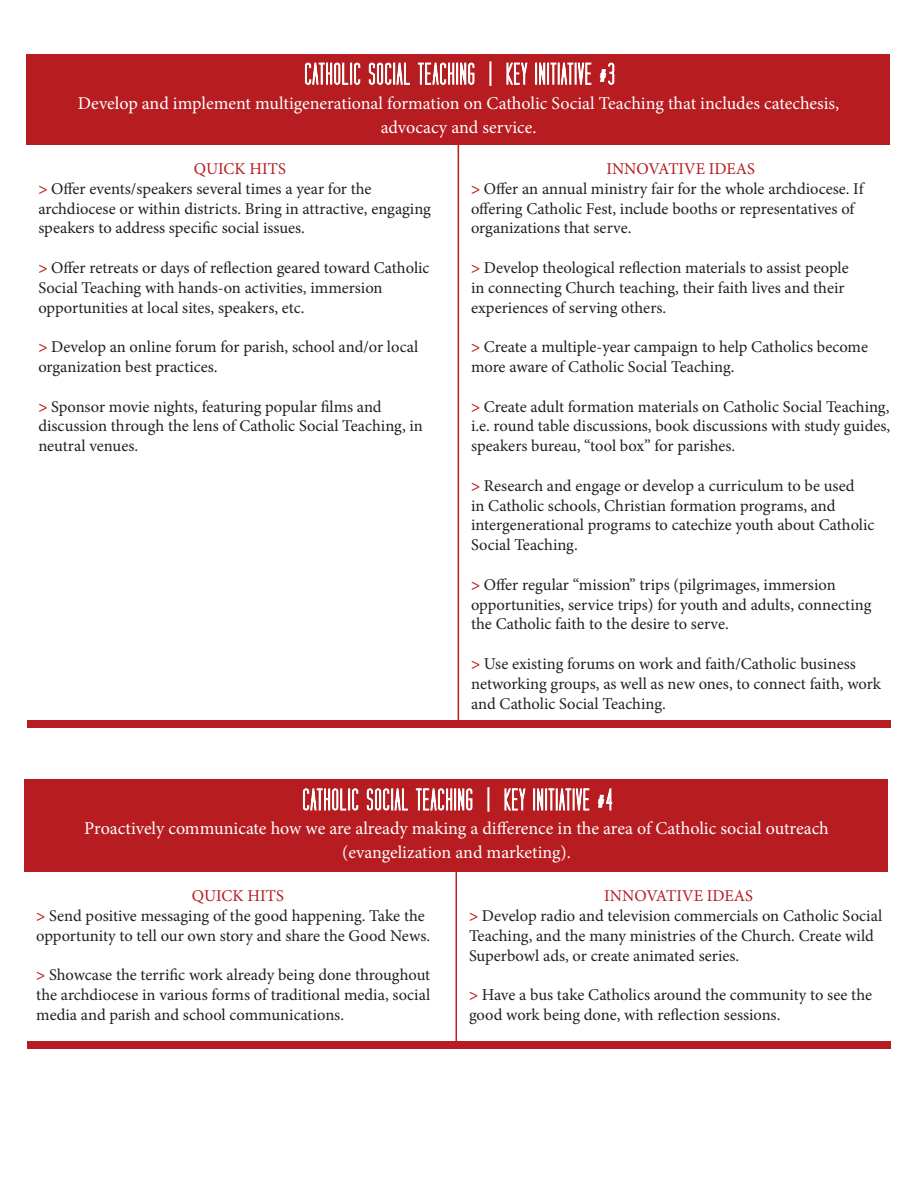
<style>
.page{position:relative;width:918px;height:1188px;background:#fff}
.page>*{position:absolute;margin:0;border:0;box-sizing:border-box;transform-origin:0 0}
.t1{font:18px/24px "Minion Pro";color:#fff;text-align:center}
.t2{font:16.5px/19.8px "Minion Pro";color:#231f20}
.t3{font:16.5px "Minion Pro";color:#b61c20}
.s1{font-weight:700;color:#b61c20}
</style>
<div class="page">
<div style="left:26px;top:54px;width:864px;height:91px;background:#b61c20"></div>
<svg style="left:305px;top:62px;width:56px;height:23px"></svg>
<svg style="left:368px;top:62px;width:42px;height:23px"></svg>
<svg style="left:417px;top:62px;width:58px;height:23px"></svg>
<div style="left:489px;top:61px;width:2px;height:25px;border:2px solid #fff"></div>
<svg style="left:506px;top:62px;width:22px;height:23px"></svg>
<div style="left:535px;top:63px;width:2px;height:22px;border:2px solid #fff"></div>
<svg style="left:539px;top:62px;width:53px;height:23px"></svg>
<svg style="left:599px;top:62px;width:16px;height:23px"></svg>
<div style="left:27px;top:720px;width:864px;height:8px;background:#b61c20"></div>
<hr style="left:458px;top:145px;width:1px;height:579px;background:#b61c20">
<div style="left:24px;top:780px;width:864px;height:92px;background:#b61c20"></div>
<svg style="left:302px;top:779px;width:57px;height:32px"></svg>
<svg style="left:366px;top:779px;width:43px;height:32px"></svg>
<svg style="left:415px;top:779px;width:59px;height:32px"></svg>
<div style="left:487px;top:787px;width:2px;height:25px;border:2px solid #fff"></div>
<svg style="left:504px;top:788px;width:22px;height:23px"></svg>
<div style="left:533px;top:788px;width:2px;height:23px;border:2px solid #fff"></div>
<svg style="left:536px;top:779px;width:54px;height:32px"></svg>
<svg style="left:597px;top:779px;width:16px;height:32px"></svg>
<div style="left:27px;top:1041px;width:864px;height:8px;background:#b61c20"></div>
<hr style="left:456px;top:872px;width:1px;height:173px;background:#b61c20">
<p class="t1" style="left:78px;top:91px;width:763px">Develop and implement multigenerational formation on Catholic Social Teaching that includes catechesis, advocacy and service.</p>
<p class="t3" style="left:194px;top:158px;width:93px">QUICK HITS</p>
<p class="t2" style="left:38px;top:179px;width:394px"><span class="s1">&gt;</span> Offer events/speakers several times a year for the archdiocese or within districts. Bring in attractive, engaging speakers to address specific social issues.</p>
<p class="t2" style="left:38px;top:258px;width:393px"><span class="s1">&gt;</span> Offer retreats or days of reflection geared toward Catholic<br>Social Teaching with hands-on activities, immersion opportunities at local sites, speakers, etc.</p>
<p class="t2" style="left:38px;top:337px;width:381px"><span class="s1">&gt;</span> Develop an online forum for parish, school and/or local organization best practices.</p>
<p class="t2" style="left:38px;top:397px;width:386px"><span class="s1">&gt;</span> Sponsor movie nights, featuring popular films and discussion through the lens of Catholic Social Teaching, in neutral venues.</p>
<p class="t3" style="left:606px;top:158px;width:150px">INNOVATIVE IDEAS</p>
<p class="t2" style="left:471px;top:179px;width:394px"><span class="s1">&gt;</span> Offer an annual ministry fair for the whole archdiocese. If offering Catholic Fest, include booths or representatives of organizations that serve.</p>
<p class="t2" style="left:471px;top:258px;width:379px"><span class="s1">&gt;</span> Develop theological reflection materials to assist people in connecting Church teaching, their faith lives and their experiences of serving others.</p>
<p class="t2" style="left:471px;top:337px;width:399px"><span class="s1">&gt;</span> Create a multiple-year campaign to help Catholics become more aware of Catholic Social Teaching.</p>
<p class="t2" style="left:471px;top:397px;width:421px;text-align:justify"><span class="s1">&gt;</span> Create adult formation materials on Catholic Social Teaching, i.e. round table discussions, book discussions with study guides, speakers bureau, “tool box” for parishes.</p>
<p class="t2" style="left:471px;top:476px;width:405px"><span class="s1">&gt;</span> Research and engage or develop a curriculum to be used<br>in Catholic schools, Christian formation programs, and intergenerational programs to catechize youth about Catholic Social Teaching.</p>
<p class="t2" style="left:471px;top:575px;width:402px"><span class="s1">&gt;</span> Offer regular “mission” trips (pilgrimages, immersion opportunities, service trips) for youth and adults, connecting the Catholic faith to the desire to serve.</p>
<p class="t2" style="left:471px;top:654px;width:411px"><span class="s1">&gt;</span> Use existing forums on work and faith/Catholic business networking groups, as well as new ones, to connect faith, work and Catholic Social Teaching.</p>
<p class="t1" style="left:84px;top:817px;width:746px">Proactively communicate how we are already making a difference in the area of Catholic social outreach (evangelization and marketing).</p>
<p class="t3" style="left:192px;top:885px;width:93px">QUICK HITS</p>
<p class="t2" style="left:36px;top:906px;width:395px"><span class="s1">&gt;</span> Send positive messaging of the good happening. Take the opportunity to tell our own story and share the Good News.</p>
<p class="t2" style="left:36px;top:965px;width:396px;text-align:justify"><span class="s1">&gt;</span> Showcase the terrific work already being done throughout the archdiocese in various forms of traditional media, social media and parish and school communications.</p>
<p class="t3" style="left:604px;top:885px;width:150px">INNOVATIVE IDEAS</p>
<p class="t2" style="left:469px;top:906px;width:415px"><span class="s1">&gt;</span> Develop radio and television commercials on Catholic Social<br>Teaching, and the many ministries of the Church. Create wild<br>Superbowl ads, or create animated series.</p>
<p class="t2" style="left:469px;top:985px;width:405px"><span class="s1">&gt;</span> Have a bus take Catholics around the community to see the good work being done, with reflection sessions.</p>
</div>
